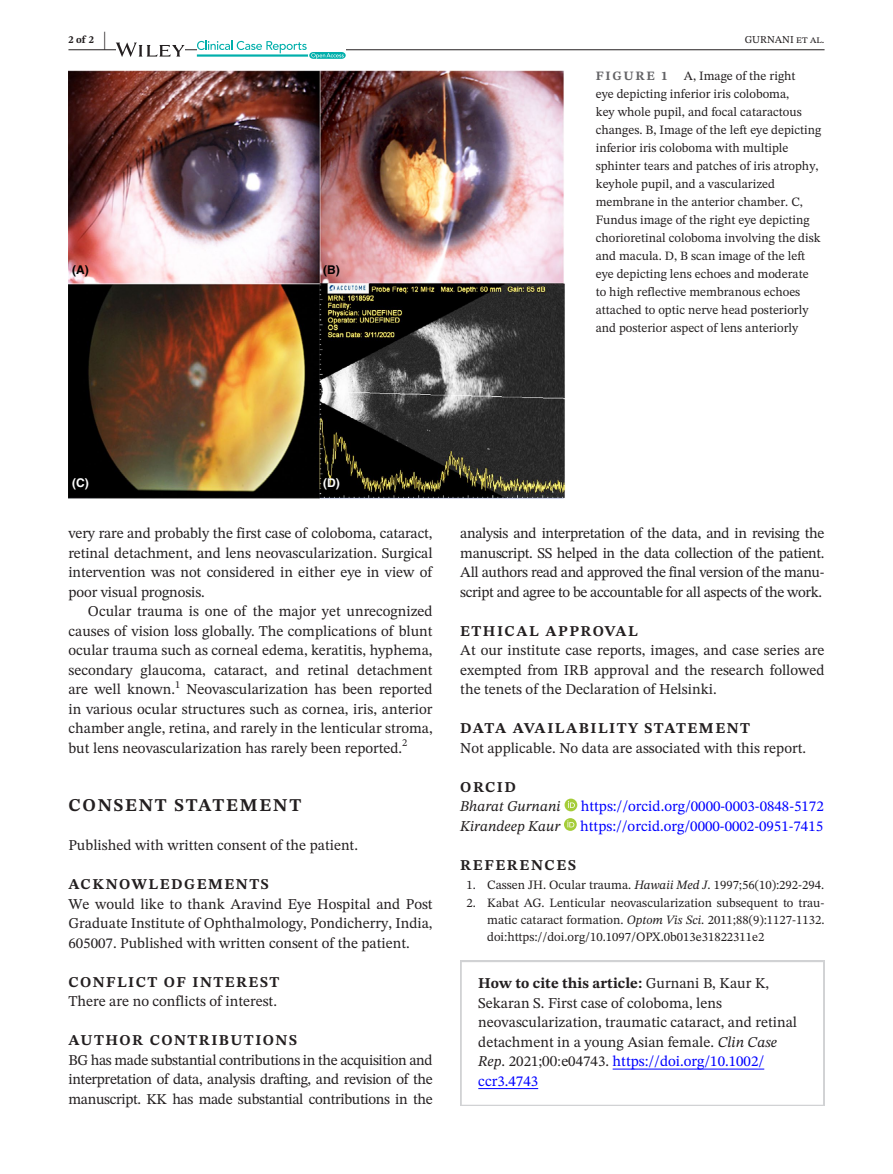
<style>
.page{position:relative;width:893px;height:1174px;background:#fff}
.page>*{position:absolute;margin:0;border:0;box-sizing:border-box;transform-origin:0 0}
.t1{font:700 18px "STIX Two Text";letter-spacing:.1em;color:#231f20}
.t2{font:15px/19.5px "STIX Two Text";color:#231f20;text-align:justify}
.t3{font:700 15px "STIX Two Text";letter-spacing:.1em;color:#231f20}
.t4{font:15px "STIX Two Text";color:#00f}
.t5{font:italic 15px "STIX Two Text";color:#231f20}
.t6{font:12.75px/18px "STIX Two Text";color:#231f20;text-align:justify}
.t7{font:700 12.75px "STIX Two Text";letter-spacing:.14em;color:#636366}
.t8{font:700 12px "Helvetica";color:#000}
.t9{font:700 12px "Helvetica";color:#fff}
.t10{font:10.5px "STIX Two Text";color:#231f20}
.t11{font:700 10.5px "STIX Two Text";color:#231f20}
.s1{font-size:21px}
.s2{font-style:italic}
.s3{font-weight:700}
.s4{font-family:"STIX"}
.s5{color:#00f}
</style>
<div class="page">
<hr style="left:68px;top:49px;width:756px;height:1px;background:#231f20">
<svg style="left:116px;top:43px;width:69px;height:14px"></svg>
<svg style="left:197px;top:41px;width:149px;height:18px"></svg>
<div style="left:460px;top:960px;width:364px;height:146px;background:linear-gradient(to right,#f2f2f3,#f2f2f3)"></div>
<div style="left:462px;top:962px;width:361px;height:142px;background:#fff"></div>
<hr style="left:613px;top:1068px;width:151px;height:1px;background:#00f">
<hr style="left:478px;top:1088px;width:60px;height:1px;background:#00f">
<div style="left:565px;top:798px;width:12px;height:13px;background:#a5cd39;border-radius:50%"></div>
<svg style="left:568px;top:801px;width:7px;height:7px"></svg>
<svg style="left:564px;top:818px;width:13px;height:13px"></svg>
<svg style="left:567px;top:820px;width:7px;height:7px"></svg>
<img style="left:68px;top:70px;width:498px;height:428px">
<p class="t11" style="left:68px;top:32px;width:39px">2 of 2 <span class="s1">|</span></p>
<p class="t10" style="left:745px;top:32px;width:81px">GURNANI et al.</p>
<p class="t8" style="left:72px;top:263px;width:18px">(A)</p>
<p class="t8" style="left:323px;top:263px;width:18px">(B)</p>
<p class="t6" style="left:596px;top:66px;width:227px;text-align:left;text-indent:88px">A, Image of the right<br>eye depicting inferior iris coloboma,<br>key whole pupil, and focal cataractous changes. B, Image of the left eye depicting inferior iris coloboma with multiple sphinter tears and patches of iris atrophy, keyhole pupil, and a vascularized membrane in the anterior chamber. C, Fundus image of the right eye depicting chorioretinal coloboma involving the disk and macula. D, B scan image of the left eye depicting lens echoes and moderate to high reflective membranous echoes attached to optic nerve head posteriorly and posterior aspect of lens anteriorly</p>
<p class="t7" style="left:596px;top:66px;width:73px">FIGURE 1</p>
<p class="t9" style="left:72px;top:475px;width:18px">(C)</p>
<p class="t9" style="left:323px;top:475px;width:18px">(D)</p>
<p class="t2" style="left:68px;top:523px;width:366px">very rare and probably the first case of coloboma, cataract, retinal detachment, and lens neovascularization. Surgical intervention was not considered in either eye in view of poor visual prognosis.</p>
<p class="t2" style="left:68px;top:601px;width:366px;text-indent:20px">Ocular trauma is one of the major yet unrecognized causes of vision loss globally. The complications of blunt ocular trauma such as corneal edema, keratitis, hyphema, secondary glaucoma, cataract, and retinal detachment are well known.</p>
<p class="t10" style="left:175px;top:676px;width:7px">1</p>
<p class="t2" style="left:68px;top:679px;width:366px;text-indent:118px">Neovascularization has been reported in various ocular structures such as cornea, iris, anterior chamber angle, retina, and rarely in the lenticular stroma, but lens neovascularization has rarely been reported.</p>
<p class="t10" style="left:402px;top:735px;width:7px">2</p>
<p class="t1" style="left:68px;top:792px;width:234px">CONSENT STATEMENT</p>
<p class="t2" style="left:68px;top:835px;width:291px">Published with written consent of the patient.</p>
<p class="t3" style="left:68px;top:873px;width:202px">ACKNOWLEDGEMENTS</p>
<p class="t2" style="left:68px;top:894px;width:366px">We would like to thank Aravind Eye Hospital and Post Graduate Institute of Ophthalmology, Pondicherry, India, 605007. Published with written consent of the patient.</p>
<p class="t3" style="left:68px;top:971px;width:212px">CONFLICT OF INTEREST</p>
<p class="t2" style="left:68px;top:991px;width:210px">There are no conflicts of interest.</p>
<p class="t3" style="left:68px;top:1029px;width:230px">AUTHOR CONTRIBUTIONS</p>
<p class="t2" style="left:68px;top:1050px;width:366px">BG has made substantial contributions in the acquisition and interpretation of data, analysis drafting, and revision of the manuscript. KK has made substantial contributions in the</p>
<p class="t2" style="left:460px;top:523px;width:366px">analysis and interpretation of the data, and in revising the manuscript. SS helped in the data collection of the patient.<br>All authors read and approved the final version of the manu&shy;script and agree to be accountable for all aspects of the work.</p>
<p class="t3" style="left:460px;top:620px;width:179px">ETHICAL APPROVAL</p>
<p class="t2" style="left:460px;top:640px;width:366px">At our institute case reports, images, and case series are exempted from IRB approval and the research followed the tenets of the Declaration of Helsinki.</p>
<p class="t3" style="left:460px;top:717px;width:291px">DATA AVAILABILITY STATEMENT</p>
<p class="t2" style="left:460px;top:738px;width:347px">Not applicable. No data are associated with this report.</p>
<p class="t3" style="left:460px;top:776px;width:57px">ORCID</p>
<p class="t5" style="left:460px;top:795px;width:102px">Bharat Gurnani</p>
<p class="t4" style="left:581px;top:795px;width:244px">https://orcid.org/0000-0003-0848-5172</p>
<p class="t5" style="left:460px;top:815px;width:101px">Kirandeep Kaur</p>
<p class="t4" style="left:580px;top:815px;width:244px">https://orcid.org/0000-0002-0951-7415</p>
<p class="t3" style="left:460px;top:854px;width:117px">REFERENCES</p>
<p class="t6" style="left:467px;top:876px;width:359px">1. Cassen JH. Ocular trauma. <span class="s2">Hawaii Med J</span>. 1997;56(10):292-294.</p>
<p class="t6" style="left:487px;top:893px;width:339px;line-height:17.2px;text-indent:-21px">2. Kabat AG. Lenticular neovascularization subsequent to trau&shy;matic cataract formation. <span class="s2">Optom Vis Sci</span>. 2011;88(9):1127-1132. doi:https://doi.org/10.1097/OPX.0b013e31822311e2</p>
<p class="t2" style="left:478px;top:973px;width:320px;text-align:left"><span class="s3">How to cite this article:</span> Gurnani B, Kaur K, Sekaran S. First case of coloboma, lens neovascularization, traumatic cataract, and retinal detachment in a young Asian female. <span class="s2">Clin Case Rep</span>. 2021;<span class="s4">00:</span>e04743. <span class="s5">https://doi.org/10.1002/ ccr3.4743</span></p>
</div>
